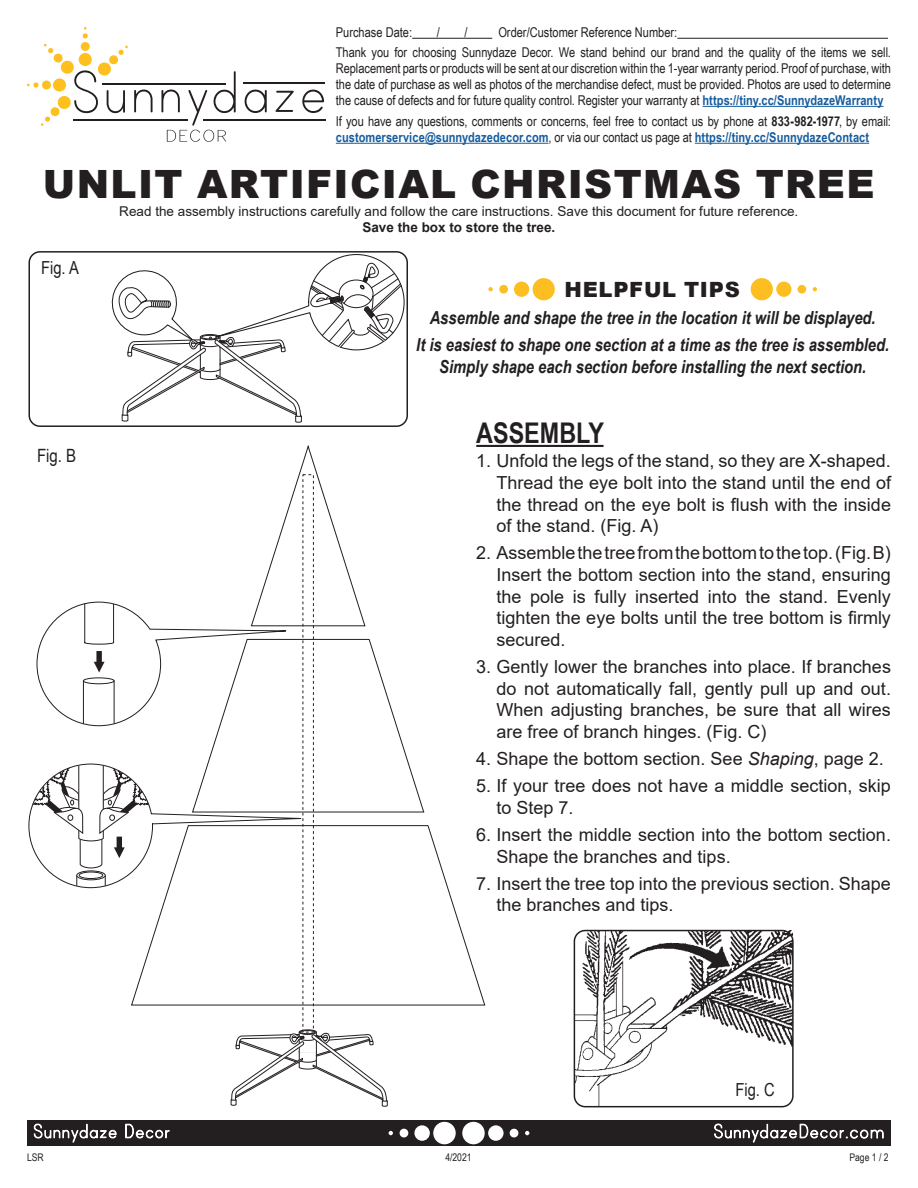
<style>
.page{position:relative;width:918px;height:1188px;background:#fff}
.page>*{position:absolute;margin:0;border:0;box-sizing:border-box;transform-origin:0 0}
.t1{font:900 39px "Arial";letter-spacing:.035em;color:#231f20}
.t2{font:700 28.5px "Arial Narrow";color:#231f20}
.t3{font:900 21px "Arial";letter-spacing:.035em;color:#231f20}
.t4{font:18.3px "Arial Narrow";color:#231f20}
.t5{font:18px/21.6px "Arial";color:#231f20;text-align:justify}
.t6{font:italic 700 18px/27px "Arial Narrow";color:#231f20;text-align:center}
.t7{font:18px "Arial Narrow";color:#231f20}
.t8{font:13.5px/15.9px "Arial Narrow";color:#231f20;text-align:justify}
.t9{font:13.5px "Arial";color:#231f20}
.t10{font:700 13.5px "Arial";color:#231f20}
.t11{font:10.5px "Arial Narrow";color:#231f20}
.s1{font-weight:700;color:#175d9e}
.s2{font-weight:700}
.s3{font-style:italic}
</style>
<div class="page">
<hr style="left:476px;top:445px;width:128px;height:2px;background:#231f20">
<div style="left:533px;top:278px;width:22px;height:22px;background:#fcbe20;border-radius:50%"></div>
<div style="left:514px;top:282px;width:15px;height:15px;background:#fcbe20;border-radius:50%"></div>
<div style="left:499px;top:285px;width:9px;height:9px;background:#fcbe20;border-radius:50%"></div>
<svg style="left:488px;top:287px;width:5px;height:4px"></svg>
<div style="left:751px;top:278px;width:22px;height:22px;background:#fcbe20;border-radius:50%"></div>
<div style="left:776px;top:282px;width:15px;height:15px;background:#fcbe20;border-radius:50%"></div>
<div style="left:798px;top:285px;width:8px;height:9px;background:#fcbe20;border-radius:50%"></div>
<svg style="left:813px;top:287px;width:4px;height:4px"></svg>
<hr style="left:299px;top:1030px;width:17px;height:4px;background:#2b2728;border-radius:50%">
<div style="left:299px;top:1030px;width:18px;height:5px;border:1px solid #231f20;border-radius:50%"></div>
<div style="left:300px;top:1030px;width:16px;height:4px;border:1px solid #231f20;border-radius:50%"></div>
<svg style="left:131px;top:825px;width:355px;height:181px"></svg>
<svg style="left:230px;top:1033px;width:158px;height:74px"></svg>
<svg style="left:28px;top:445px;width:397px;height:443px"></svg>
<div style="left:27px;top:1120px;width:864px;height:26px;background:#231f20"></div>
<div style="left:462px;top:1122px;width:23px;height:22px;background:#fff;border-radius:50%"></div>
<div style="left:488px;top:1125px;width:16px;height:16px;background:#fff;border-radius:50%"></div>
<div style="left:510px;top:1129px;width:8px;height:8px;background:#fff;border-radius:50%"></div>
<svg style="left:525px;top:1131px;width:4px;height:4px"></svg>
<div style="left:433px;top:1122px;width:23px;height:22px;background:#fff;border-radius:50%"></div>
<div style="left:414px;top:1125px;width:16px;height:16px;background:#fff;border-radius:50%"></div>
<div style="left:400px;top:1129px;width:8px;height:8px;background:#fff;border-radius:50%"></div>
<svg style="left:389px;top:1131px;width:4px;height:4px"></svg>
<svg style="left:34px;top:1123px;width:83px;height:20px"></svg>
<svg style="left:125px;top:1124px;width:45px;height:15px"></svg>
<svg style="left:714px;top:1123px;width:170px;height:20px"></svg>
<div style="left:28px;top:251px;width:380px;height:176px;border:2px solid #231f20;border-radius:11px"></div>
<svg style="left:111px;top:254px;width:294px;height:169px"></svg>
<img style="left:574px;top:931px;width:218px;height:176px">
<div style="left:574px;top:930px;width:220px;height:177px;border:2px solid #231f20;border-radius:11px"></div>
<svg style="left:134px;top:90px;width:19px;height:22px"></svg>
<svg style="left:245px;top:90px;width:22px;height:23px"></svg>
<svg style="left:276px;top:91px;width:18px;height:21px"></svg>
<svg style="left:302px;top:90px;width:22px;height:23px"></svg>
<svg style="left:81px;top:42px;width:9px;height:9px"></svg>
<svg style="left:83px;top:27px;width:5px;height:11px"></svg>
<svg style="left:27px;top:44px;width:101px;height:82px"></svg>
<hr style="left:244px;top:83px;width:81px;height:1px;background:#231f20">
<hr style="left:102px;top:83px;width:124px;height:1px;background:#231f20">
<hr style="left:73px;top:119px;width:115px;height:1px;background:#231f20">
<hr style="left:203px;top:119px;width:122px;height:1px;background:#231f20">
<svg style="left:161px;top:71px;width:75px;height:71px"></svg>
<hr style="left:702px;top:106px;width:182px;height:1px;background:#175d9e">
<hr style="left:336px;top:143px;width:213px;height:1px;background:#175d9e">
<hr style="left:695px;top:143px;width:174px;height:1px;background:#175d9e">
<hr style="left:412px;top:38px;width:80px;height:1px;background:#231f20">
<hr style="left:677px;top:38px;width:211px;height:1px;background:#231f20">
<p class="t8" style="left:336px;top:24px;width:78px">Purchase Date:</p>
<p class="t8" style="left:437px;top:24px;width:5px">/</p>
<p class="t8" style="left:465px;top:24px;width:5px">/</p>
<p class="t8" style="left:498px;top:24px;width:181px">Order/Customer Reference Number:</p>
<p class="t8" style="left:336px;top:44px;width:557px">Thank you for choosing Sunnydaze Decor. We stand behind our brand and the quality of the items we sell.<br>Replacement parts or products will be sent at our discretion within the 1-year warranty period. Proof of purchase, with the date of purchase as well as photos of the merchandise defect, must be provided. Photos are used to determine the cause of defects and for future quality control. Register your warranty at <span class="s1">https://tiny.cc/SunnydazeWarranty</span></p>
<p class="t8" style="left:336px;top:112px;width:557px">If you have any questions, comments or concerns, feel free to contact us by phone at <span class="s2">833-982-1977</span>, by email: <span class="s1">customerservice@sunnydazedecor.com</span>, or via our contact us page at <span class="s1">https://tiny.cc/SunnydazeContact</span></p>
<h1 class="t1" style="left:43px;top:156px;width:833px">UNLIT ARTIFICIAL CHRISTMAS TREE</h1>
<p class="t9" style="left:119px;top:202px;width:681px">Read the assembly instructions carefully and follow the care instructions. Save this document for future reference.</p>
<p class="t10" style="left:362px;top:218px;width:194px">Save the box to store the tree.</p>
<p class="t7" style="left:41px;top:254px;width:39px">Fig. A</p>
<p class="t4" style="left:37px;top:442px;width:41px">Fig. B</p>
<p class="t3" style="left:565px;top:275px;width:177px">HELPFUL TIPS</p>
<p class="t6" style="left:416px;top:304px;width:475px">Assemble and shape the tree in the location it will be displayed.<br>It is easiest to shape one section at a time as the tree is assembled.</p>
<p class="t6" style="left:439px;top:352px;width:428px">Simply shape each section before installing the next section.</p>
<h2 class="t2" style="left:476px;top:411px;width:129px">ASSEMBLY</h2>
<p class="t5" style="left:497px;top:450px;width:396px;text-indent:-20px">1. Unfold the legs of the stand, so they are X-shaped.<br>Thread the eye bolt into the stand until the end of the thread on the eye bolt is flush with the inside of the stand. (Fig. A)</p>
<p class="t5" style="left:497px;top:542px;width:396px;text-indent:-20px">2. Assemble the tree from the bottom to the top. (Fig. B)<br>Insert the bottom section into the stand, ensuring the pole is fully inserted into the stand. Evenly tighten the eye bolts until the tree bottom is firmly secured.</p>
<p class="t5" style="left:497px;top:656px;width:396px;text-indent:-20px">3. Gently lower the branches into place. If branches do not automatically fall, gently pull up and out.<br>When adjusting branches, be sure that all wires are free of branch hinges. (Fig. C)</p>
<p class="t5" style="left:476px;top:748px;width:409px">4. Shape the bottom section. See <span class="s3">Shaping</span>, page 2.</p>
<p class="t5" style="left:497px;top:775px;width:396px;text-indent:-20px">5. If your tree does not have a middle section, skip to Step 7.</p>
<p class="t5" style="left:497px;top:824px;width:396px;text-indent:-20px">6. Insert the middle section into the bottom section.<br>Shape the branches and tips.</p>
<p class="t5" style="left:497px;top:873px;width:396px;text-indent:-20px">7. Insert the tree top into the previous section. Shape the branches and tips.</p>
<p class="t7" style="left:735px;top:1076px;width:41px">Fig. C</p>
<p class="t11" style="left:27px;top:1150px;width:18px">LSR</p>
<p class="t11" style="left:849px;top:1150px;width:41px">Page 1 / 2</p>
<p class="t11" style="left:445px;top:1150px;width:28px">4/2021</p>
</div>
